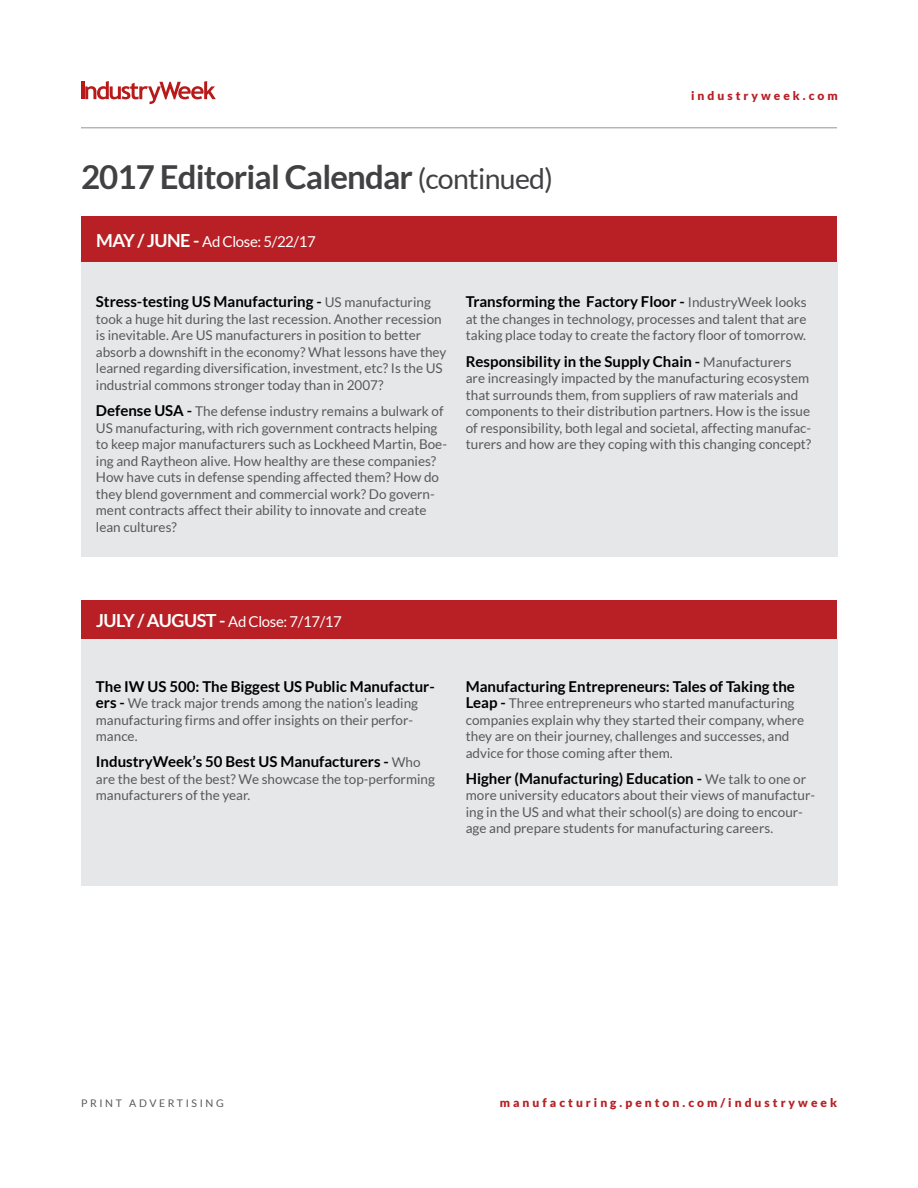
<style>
.page{position:relative;width:918px;height:1188px;background:#fff}
.page>*{position:absolute;margin:0;border:0;box-sizing:border-box;transform-origin:0 0}
.t1{font:700 33px "Lato";letter-spacing:-.025em;color:#414042}
.t2{font:700 15px "Lato";color:#000}
.t3{font:15px "Lato";letter-spacing:-.025em;color:#fff}
.t4{font:13.5px/16.5px "Lato";color:#58595b}
.t5{font:900 12px "Lato";letter-spacing:.25em;color:#b82025}
.t6{font:10.5px "Lato";letter-spacing:.25em;color:#58595b}
.s1{font-weight:400;font-size:28.5px}
.s2{font-weight:700;font-size:18px}
.s3{font-weight:400;font-size:13.5px;color:#58595b}
.s4{font-weight:700;font-size:15px;color:#000}
</style>
<div class="page">
<hr style="left:81px;top:127px;width:756px;height:1px;background:#939598">
<hr style="left:81px;top:82px;width:3px;height:17px;background:#b81a19">
<svg style="left:85px;top:81px;width:131px;height:23px"></svg>
<div style="left:81px;top:217px;width:756px;height:45px;background:#b82025"></div>
<div style="left:81px;top:262px;width:756px;height:294px;background:#e6e7e8"></div>
<div style="left:81px;top:601px;width:756px;height:38px;background:#b82025"></div>
<div style="left:81px;top:639px;width:756px;height:247px;background:#e6e7e8"></div>
<h1 class="t1" style="left:81px;top:158px;width:473px">2017 Editorial Calendar <span class="s1">(continued)</span></h1>
<p class="t3" style="left:96px;top:233px;width:221px"><span class="s2">MAY / JUNE -</span> Ad Close: 5/22/17</p>
<p class="t5" style="left:691px;top:88px;width:148px">industryweek.com</p>
<p class="t2" style="left:96px;top:293px;width:336px">Stress-testing US Manufacturing - <span class="s3">US manufacturing</span></p>
<p class="t4" style="left:96px;top:311px;width:352px">took a huge hit during the last recession. Another recession is inevitable. Are US manufacturers in position to better absorb a downshift in the economy? What lessons have they learned regarding diversification, investment, etc? Is the US industrial commons stronger today than in 2007?</p>
<p class="t4" style="left:96px;top:403px;width:353px"><span class="s4">Defense USA -</span> The defense industry remains a bulwark of US manufacturing, with rich government contracts helping to keep major manufacturers such as Lockheed Martin, Boe&shy;ing and Raytheon alive. How healthy are these companies?<br>How have cuts in defense spending affected them? How do they blend government and commercial work? Do govern&shy;ment contracts affect their ability to innovate and create lean cultures?</p>
<p class="t2" style="left:466px;top:293px;width:342px">Transforming the Factory Floor - <span class="s3">IndustryWeek looks</span></p>
<p class="t4" style="left:466px;top:311px;width:342px">at the changes in technology, processes and talent that are taking place today to create the factory floor of tomorrow.</p>
<p class="t2" style="left:466px;top:352px;width:327px">Responsibility in the Supply Chain - <span class="s3">Manufacturers</span></p>
<p class="t4" style="left:466px;top:370px;width:347px">are increasingly impacted by the manufacturing ecosystem that surrounds them, from suppliers of raw materials and components to their distribution partners. How is the issue of responsibility, both legal and societal, affecting manufac&shy;turers and how are they coping with this changing concept?</p>
<p class="t3" style="left:96px;top:613px;width:247px"><span class="s2">JULY / AUGUST -</span> Ad Close: 7/17/17</p>
<p class="t2" style="left:96px;top:677px;width:340px">The IW US 500: The Biggest US Public Manufactur-</p>
<p class="t4" style="left:96px;top:695px;width:324px"><span class="s4">ers -</span> We track major trends among the nation’s leading manufacturing firms and offer insights on their perfor&shy;mance.</p>
<p class="t2" style="left:96px;top:753px;width:326px">IndustryWeek’s 50 Best US Manufacturers - <span class="s3">Who</span></p>
<p class="t4" style="left:96px;top:771px;width:341px">are the best of the best? We showcase the top-performing manufacturers of the year.</p>
<p class="t2" style="left:466px;top:677px;width:331px">Manufacturing Entrepreneurs: Tales of Taking the</p>
<p class="t4" style="left:466px;top:695px;width:340px"><span class="s4">Leap -</span> Three entrepreneurs who started manufacturing companies explain why they started their company, where they are on their journey, challenges and successes, and advice for those coming after them.</p>
<p class="t2" style="left:466px;top:770px;width:342px">Higher (Manufacturing) Education - <span class="s3">We talk to one or</span></p>
<p class="t4" style="left:466px;top:787px;width:351px">more university educators about their views of manufactur&shy;ing in the US and what their school(s) are doing to encour&shy;age and prepare students for manufacturing careers.</p>
<p class="t6" style="left:81px;top:1097px;width:144px">PRINT ADVERTISING</p>
<p class="t5" style="left:500px;top:1095px;width:339px">manufacturing.penton.com/industryweek</p>
</div>
